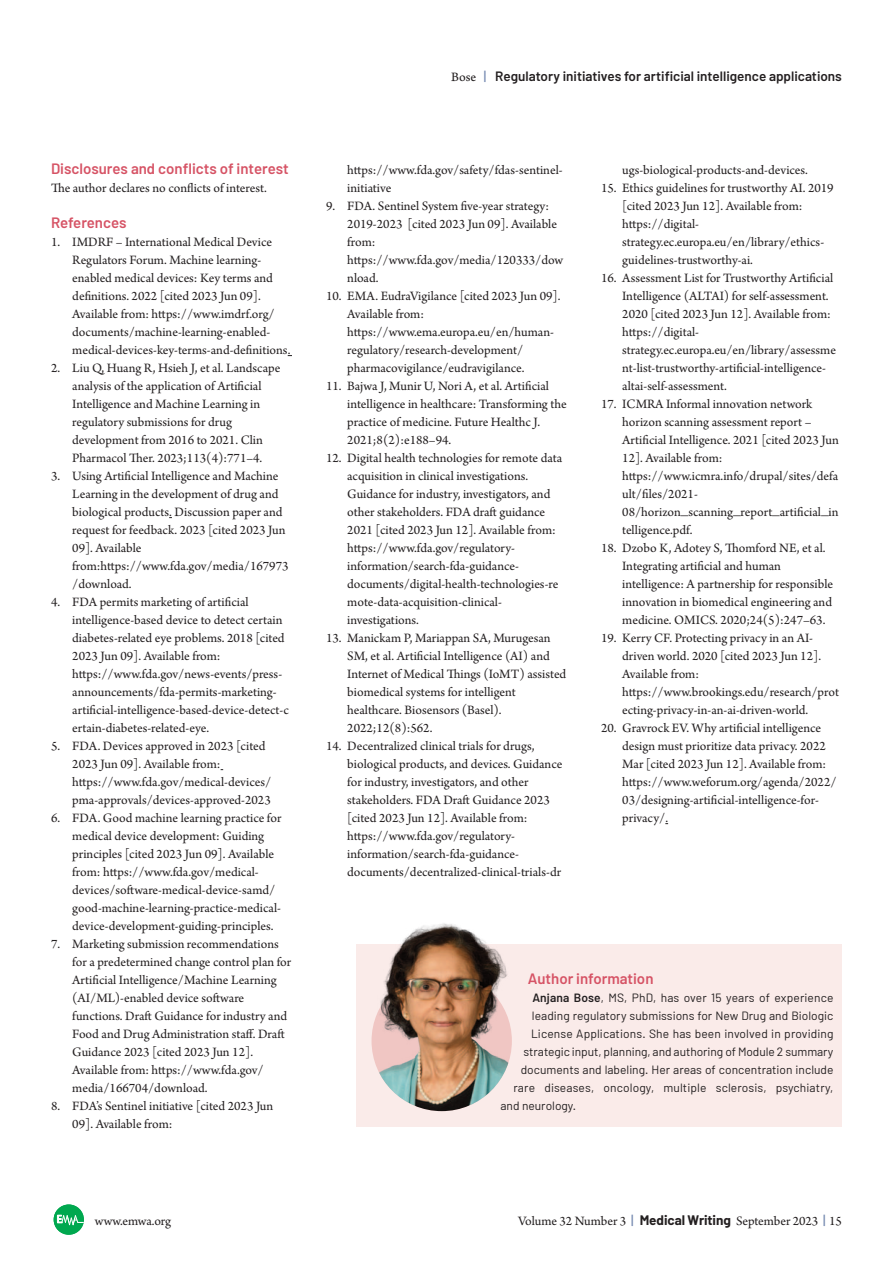
<style>
.page{position:relative;width:893px;height:1263px;background:#fff}
.page>*{position:absolute;margin:0;border:0;box-sizing:border-box;transform-origin:0 0}
.t1{font:600 15px "Barlow";color:#d65365}
.t2{font:13.5px/18px "Arno Pro";color:#231f20}
.t3{font:600 13.5px "Barlow";color:#231f20}
.t4{font:12px "Barlow";color:#231f20}
.s1{font-family:"Arno Pro Sm Text";font-weight:400}
.s2{font-weight:500;color:#7589b1}
.s3{font-weight:600}
.s4{font-family:"Barlow";font-weight:500;color:#7589b1}
.s5{font-family:"Barlow";font-weight:700}
</style>
<div class="page">
<svg style="left:54px;top:1204px;width:30px;height:31px"></svg>
<div style="left:357px;top:934px;width:485px;height:192px;background:#faebe9"></div>
<div style="left:349px;top:885px;width:524px;height:59px;background:#fff"></div>
<img style="left:372px;top:971px;width:140px;height:140px;border-radius:50%">
<img style="left:372px;top:923px;width:140px;height:134px">
<p class="t1" style="left:51px;top:159px;width:239px">Disclosures and conflicts of interest</p>
<p class="t2" style="left:51px;top:180px;width:217px">The author declares no conflicts of interest.</p>
<p class="t1" style="left:51px;top:213px;width:77px">References</p>
<p class="t2" style="left:72px;top:234px;width:220px;text-indent:-21px">1. IMDRF – International Medical Device Regulators Forum. Machine learning&shy;enabled medical devices: Key terms and definitions. 2022 [cited 2023 Jun 09].<br>Available from: https://www.imdrf.org/ documents/machine-learning-enabled&shy;medical-devices-key-terms-and-definitions.</p>
<p class="t2" style="left:72px;top:360px;width:210px;text-indent:-21px">2. Liu Q, Huang R, Hsieh J, et al. Landscape analysis of the application of Artificial Intelligence and Machine Learning in regulatory submissions for drug development from 2016 to 2021. Clin Pharmacol Ther. 2023;113(4):771–4.</p>
<p class="t2" style="left:72px;top:468px;width:218px;text-indent:-21px">3. Using Artificial Intelligence and Machine Learning in the development of drug and biological products. Discussion paper and request for feedback. 2023 [cited 2023 Jun 09]. Available from:https://www.fda.gov/media/167973 /download.</p>
<p class="t2" style="left:72px;top:594px;width:218px;text-indent:-21px">4. FDA permits marketing of artificial intelligence-based device to detect certain diabetes-related eye problems. 2018 [cited 2023 Jun 09]. Available from: https://www.fda.gov/news-events/press&shy;announcements/fda-permits-marketing&shy;artificial-intelligence-based-device-detect-c ertain-diabetes-related-eye.</p>
<p class="t2" style="left:72px;top:738px;width:201px;text-indent:-21px">5. FDA. Devices approved in 2023 [cited 2023 Jun 09]. Available from: https://www.fda.gov/medical-devices/ pma-approvals/devices-approved-2023</p>
<p class="t2" style="left:72px;top:810px;width:211px;text-indent:-21px">6. FDA. Good machine learning practice for medical device development: Guiding principles [cited 2023 Jun 09]. Available from: https://www.fda.gov/medical&shy;devices/software-medical-device-samd/ good-machine-learning-practice-medical&shy;device-development-guiding-principles.</p>
<p class="t2" style="left:72px;top:936px;width:220px;text-indent:-21px">7. Marketing submission recommendations for a predetermined change control plan for Artificial Intelligence/Machine Learning (AI/ML)-enabled device software functions. Draft Guidance for industry and Food and Drug Administration staff. Draft Guidance 2023 [cited 2023 Jun 12].<br>Available from: https://www.fda.gov/ media/166704/download.</p>
<p class="t2" style="left:72px;top:1098px;width:203px;text-indent:-21px">8. FDA’s Sentinel initiative [cited 2023 Jun<br>09]. Available from:</p>
<p class="t3" style="left:451px;top:67px;width:392px"><span class="s1">Bose</span> <span class="s2">|</span> Regulatory initiatives for artificial intelligence applications</p>
<p class="t2" style="left:347px;top:162px;width:217px">https://www.fda.gov/safety/fdas-sentinel&shy;initiative</p>
<p class="t2" style="left:347px;top:198px;width:217px;text-indent:-21px">9. FDA. Sentinel System five-year strategy:<br>2019-2023 [cited 2023 Jun 09]. Available from: https://www.fda.gov/media/120333/dow nload.</p>
<p class="t2" style="left:347px;top:288px;width:215px;text-indent:-21px">10. EMA. EudraVigilance [cited 2023 Jun 09].<br>Available from: https://www.ema.europa.eu/en/human&shy;regulatory/research-development/ pharmacovigilance/eudravigilance.</p>
<p class="t2" style="left:347px;top:378px;width:221px;text-indent:-21px">11. Bajwa J, Munir U, Nori A, et al. Artificial intelligence in healthcare: Transforming the practice of medicine. Future Healthc J.<br>2021;8(2):e188–94.</p>
<p class="t2" style="left:347px;top:450px;width:216px;text-indent:-21px">12. Digital health technologies for remote data acquisition in clinical investigations.<br>Guidance for industry, investigators, and other stakeholders. FDA draft guidance 2021 [cited 2023 Jun 12]. Available from: https://www.fda.gov/regulatory&shy;information/search-fda-guidance&shy;documents/digital-health-technologies-re mote-data-acquisition-clinical&shy;investigations.</p>
<p class="t2" style="left:347px;top:630px;width:221px;text-indent:-21px">13. Manickam P, Mariappan SA, Murugesan SM, et al. Artificial Intelligence (AI) and Internet of Medical Things (IoMT) assisted biomedical systems for intelligent healthcare. Biosensors (Basel).<br>2022;12(8):562.</p>
<p class="t2" style="left:347px;top:738px;width:217px;text-indent:-21px">14. Decentralized clinical trials for drugs, biological products, and devices. Guidance for industry, investigators, and other stakeholders. FDA Draft Guidance 2023 [cited 2023 Jun 12]. Available from: https://www.fda.gov/regulatory&shy;information/search-fda-guidance&shy;documents/decentralized-clinical-trials-dr</p>
<p class="t2" style="left:622px;top:162px;width:187px">ugs-biological-products-and-devices.</p>
<p class="t2" style="left:622px;top:180px;width:213px;text-indent:-21px">15. Ethics guidelines for trustworthy AI. 2019 [cited 2023 Jun 12]. Available from: https://digital&shy;strategy.ec.europa.eu/en/library/ethics&shy;guidelines-trustworthy-ai.</p>
<p class="t2" style="left:622px;top:270px;width:215px;text-indent:-21px">16. Assessment List for Trustworthy Artificial Intelligence (ALTAI) for self-assessment.<br>2020 [cited 2023 Jun 12]. Available from: https://digital&shy;strategy.ec.europa.eu/en/library/assessme nt-list-trustworthy-artificial-intelligence&shy;altai-self-assessment.</p>
<p class="t2" style="left:622px;top:396px;width:218px;text-indent:-21px">17. ICMRA Informal innovation network horizon scanning assessment report – Artificial Intelligence. 2021 [cited 2023 Jun 12]. Available from: https://www.icmra.info/drupal/sites/defa ult/files/2021- 08/horizon_scanning_report_artificial_in telligence.pdf.</p>
<p class="t2" style="left:622px;top:540px;width:212px;text-indent:-21px">18. Dzobo K, Adotey S, Thomford NE, et al.<br>Integrating artificial and human intelligence: A partnership for responsible innovation in biomedical engineering and medicine. OMICS. 2020;24(5):247–63.</p>
<p class="t2" style="left:622px;top:630px;width:218px;text-indent:-21px">19. Kerry CF. Protecting privacy in an AI&shy;driven world. 2020 [cited 2023 Jun 12].<br>Available from: https://www.brookings.edu/research/prot ecting-privacy-in-an-ai-driven-world.</p>
<p class="t2" style="left:622px;top:720px;width:216px;text-indent:-21px">20. Gravrock EV. Why artificial intelligence design must prioritize data privacy. 2022<br>Mar [cited 2023 Jun 12]. Available from: https://www.weforum.org/agenda/2022/ 03/designing-artificial-intelligence-for&shy;privacy/.</p>
<p class="t1" style="left:528px;top:969px;width:127px">Author information</p>
<p class="t4" style="left:532px;top:990px;width:303px"><span class="s3">Anjana Bose</span>, MS, PhD, has over 15 years of experience</p>
<p class="t4" style="left:532px;top:1008px;width:303px">leading regulatory submissions for New Drug and Biologic</p>
<p class="t4" style="left:531px;top:1026px;width:304px">License Applications. She has been involved in providing</p>
<p class="t4" style="left:524px;top:1044px;width:311px">strategic input, planning, and authoring of Module 2 summary</p>
<p class="t4" style="left:521px;top:1062px;width:314px">documents and labeling. Her areas of concentration include</p>
<p class="t4" style="left:513px;top:1080px;width:321px">rare diseases, oncology, multiple sclerosis, psychiatry,</p>
<p class="t4" style="left:500px;top:1098px;width:77px">and neurology.</p>
<p class="t2" style="left:95px;top:1213px;width:78px">www.emwa.org</p>
<p class="t2" style="left:518px;top:1213px;width:325px">Volume 32 Number 3 <span class="s4">|</span> <span class="s5">Medical Writing</span> September 2023 <span class="s4">|</span> 15</p>
</div>
